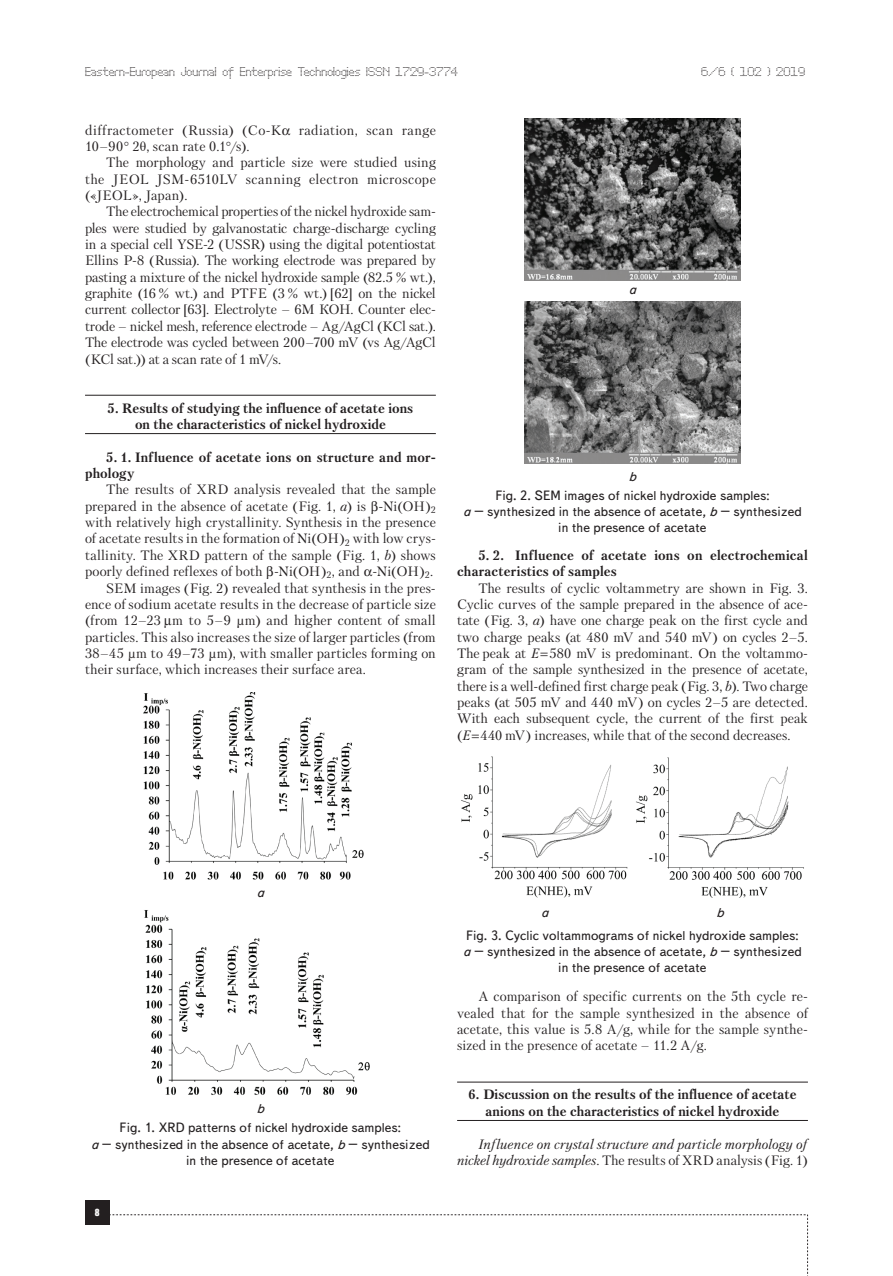
<style>
.page{position:relative;width:893px;height:1276px;background:#fff}
.page>*{position:absolute;margin:0;border:0;box-sizing:border-box;transform-origin:0 0}
.t1{font:13.5px/16.4px "Petersburg C";color:#231f20;text-align:justify}
.t2{font:13.5px/16.2px "Text Book C";color:#231f20;text-align:center}
.t3{font:700 13.5px/16.4px "Petersburg C";color:#231f20;text-align:center}
.t4{font:13.5px "Petersburg C";letter-spacing:-.02em;color:#231f20}
.t5{font:italic 13.5px/16.4px "Petersburg C";letter-spacing:.015em;color:#231f20;text-align:right}
.t6{font:13.5px "Petersburg C";letter-spacing:.03em;color:#231f20}
.t7{font:13.5px "Petersburg C";letter-spacing:.025em;color:#231f20}
.t8{font:13.5px "Petersburg C";letter-spacing:-.025em;color:#231f20}
.t9{font:italic 13.5px "Text Book C";color:#231f20}
.t10{font:12px "Perfo C";letter-spacing:.015em;color:#231f20}
.t11{font:9px "Impact";color:#fff}
.s1{font-family:"Times New Roman"}
.s2{font-style:italic}
.s3{font-style:normal}
</style>
<div class="page">
<div style="left:85px;top:1200px;width:24px;height:24px;background:#231f20"></div>
<svg style="left:109px;top:1214px;width:699px;height:62px"></svg>
<hr style="left:85px;top:395px;width:351px;height:1px;background:#231f20">
<hr style="left:85px;top:433px;width:351px;height:1px;background:#231f20">
<hr style="left:457px;top:1081px;width:351px;height:1px;background:#231f20">
<hr style="left:457px;top:1120px;width:351px;height:1px;background:#231f20">
<img style="left:144px;top:910px;width:226px;height:185px">
<img style="left:144px;top:692px;width:220px;height:187px">
<img style="left:524px;top:118px;width:216px;height:162px">
<img style="left:524px;top:301px;width:216px;height:162px">
<img style="left:461px;top:756px;width:167px;height:142px">
<img style="left:636px;top:757px;width:168px;height:141px">
<p class="t10" style="left:85px;top:65px;width:374px">Eastern-European Journal of Enterprise Technologies ISSN 1729-3774</p>
<p class="t10" style="left:701px;top:65px;width:105px">6/6 ( 102 ) 2019</p>
<p class="t6" style="left:85px;top:122px;width:198px">diffractometer (Russia) (Co-K</p>
<p class="t6" style="left:299px;top:122px;width:139px">radiation, scan range</p>
<p class="t1" style="left:85px;top:138px;width:166px">10–90 2<span class="s1">θ</span>, scan rate 0.1 /s).</p>
<p class="t1" style="left:106px;top:154px;width:331px">The morphology and particle size were studied using</p>
<p class="t7" style="left:85px;top:171px;width:352px">the JEOL JSM-6510LV scanning electron microscope</p>
<p class="t1" style="left:85px;top:187px;width:104px">(«JEOL», Japan).</p>
<p class="t4" style="left:106px;top:204px;width:331px">The electrochemical properties of the nickel hydroxide sam-</p>
<p class="t1" style="left:85px;top:220px;width:352px">ples were studied by galvanostatic charge-discharge cycling</p>
<p class="t1" style="left:85px;top:236px;width:352px">in a special cell YSE-2 (USSR) using the digital potentiostat</p>
<p class="t1" style="left:85px;top:252px;width:352px">Ellins Р-8 (Russia). The working electrode was prepared by</p>
<p class="t1" style="left:85px;top:269px;width:352px">pasting a mixture of the nickel hydroxide sample (82.5 % wt.),</p>
<p class="t1" style="left:85px;top:285px;width:352px">graphite (16 % wt.) and PTFE (3 % wt.) [62] on the nickel</p>
<p class="t1" style="left:85px;top:301px;width:352px">current collector [63]. Electrolyte – 6М КОН. Counter elec-</p>
<p class="t4" style="left:85px;top:318px;width:352px">trode – nickel mesh, reference electrode – Ag/AgCl (KCl sat.).</p>
<p class="t1" style="left:85px;top:334px;width:352px">The electrode was cycled between 200–700 mV (vs Ag/AgCl</p>
<p class="t8" style="left:85px;top:351px;width:198px">(KCl sat.)) at a scan rate of 1 mV/s.</p>
<p class="t3" style="left:108px;top:399px;width:307px">5. Results of studying the influence of acetate ions on the characteristics of nickel hydroxide</p>
<p class="t3" style="left:85px;top:448px;width:352px;text-align:left;text-indent:21px">5. 1. Influence of acetate ions on structure and mor&shy;phology</p>
<p class="t1" style="left:106px;top:481px;width:331px">The results of XRD analysis revealed that the sample</p>
<p class="t1" style="left:85px;top:498px;width:352px">prepared in the absence of acetate (Fig. 1, <span class="s2">a</span>) is -Ni(OH)<sub>2</sub></p>
<p class="t1" style="left:85px;top:514px;width:352px">with relatively high crystallinity. Synthesis in the presence</p>
<p class="t1" style="left:85px;top:530px;width:352px">of acetate results in the formation of Ni(OH)<sub>2</sub> with low crys-</p>
<p class="t1" style="left:85px;top:547px;width:352px">tallinity. The XRD pattern of the sample (Fig. 1, <span class="s2">b</span>) shows</p>
<p class="t1" style="left:85px;top:563px;width:350px">poorly defined reflexes of both -Ni(OH)<sub>2</sub>, and -Ni(OH)<sub>2</sub>.</p>
<p class="t1" style="left:106px;top:579px;width:331px">SEM images (Fig. 2) revealed that synthesis in the pres-</p>
<p class="t1" style="left:85px;top:596px;width:352px">ence of sodium acetate results in the decrease of particle size</p>
<p class="t1" style="left:85px;top:612px;width:352px">(from 12–23 m to 5–9 µm) and higher content of small</p>
<p class="t1" style="left:85px;top:628px;width:352px">particles. This also increases the size of larger particles (from</p>
<p class="t1" style="left:85px;top:645px;width:352px">38–45 µm to 49–73 µm), with smaller particles forming on</p>
<p class="t1" style="left:85px;top:661px;width:282px">their surface, which increases their surface area.</p>
<p class="t9" style="left:629px;top:282px;width:9px">a</p>
<p class="t9" style="left:629px;top:468px;width:9px">b</p>
<p class="t2" style="left:463px;top:487px;width:340px">Fig. 2. SEM images of nickel hydroxide samples:<br><span class="s2">а</span> – synthesized in the absence of acetate, <span class="s2">b</span> – synthesized in the presence of acetate</p>
<p class="t3" style="left:457px;top:546px;width:352px;text-align:left;text-indent:21px">5. 2. Influence of acetate ions on electrochemical characteristics of samples</p>
<p class="t1" style="left:457px;top:579px;width:352px;text-indent:21px">The results of cyclic voltammetry are shown in Fig. 3.<br>Cyclic curves of the sample prepared in the absence of ace&shy;tate (Fig. 3, <span class="s2">a</span>) have one charge peak on the first cycle and two charge peaks (at 480 mV and 540 mV) on cycles 2–5.<br>The peak at <span class="s2">Е</span> 580 mV is predominant. On the voltammo&shy;gram of the sample synthesized in the presence of acetate, there is a well-defined first charge peak (Fig. 3, <span class="s2">b</span>). Two charge peaks (at 505 mV and 440 mV) on cycles 2–5 are detected.<br>With each subsequent cycle, the current of the first peak (<span class="s2">Е</span> 440 mV) increases, while that of the second decreases.</p>
<p class="t9" style="left:257px;top:884px;width:9px">a</p>
<p class="t9" style="left:257px;top:1101px;width:9px">b</p>
<p class="t2" style="left:91px;top:1120px;width:340px">Fig. 1. XRD patterns of nickel hydroxide samples:<br><span class="s2">а</span> – synthesized in the absence of acetate, <span class="s2">b</span> – synthesized in the presence of acetate</p>
<p class="t11" style="left:95px;top:1205px;width:6px">8</p>
<p class="t9" style="left:541px;top:905px;width:9px">a</p>
<p class="t9" style="left:716px;top:905px;width:9px">b</p>
<p class="t2" style="left:463px;top:927px;width:340px">Fig. 3. Cyclic voltammograms of nickel hydroxide samples: <span class="s2">а</span> – synthesized in the absence of acetate, <span class="s2">b</span> – synthesized in the presence of acetate</p>
<p class="t1" style="left:457px;top:988px;width:352px;text-indent:21px">A comparison of specific currents on the 5th cycle re&shy;vealed that for the sample synthesized in the absence of acetate, this value is 5.8 A/g, while for the sample synthe&shy;sized in the presence of acetate – 11.2 A/g.</p>
<p class="t3" style="left:468px;top:1086px;width:329px">6. Discussion on the results of the influence of acetate anions on the characteristics of nickel hydroxide</p>
<p class="t5" style="left:457px;top:1135px;width:352px">Influence on crystal structure and particle morphology of nickel hydroxide samples. <span class="s3">The results of XRD analysis (Fig. 1)</span></p>
</div>
